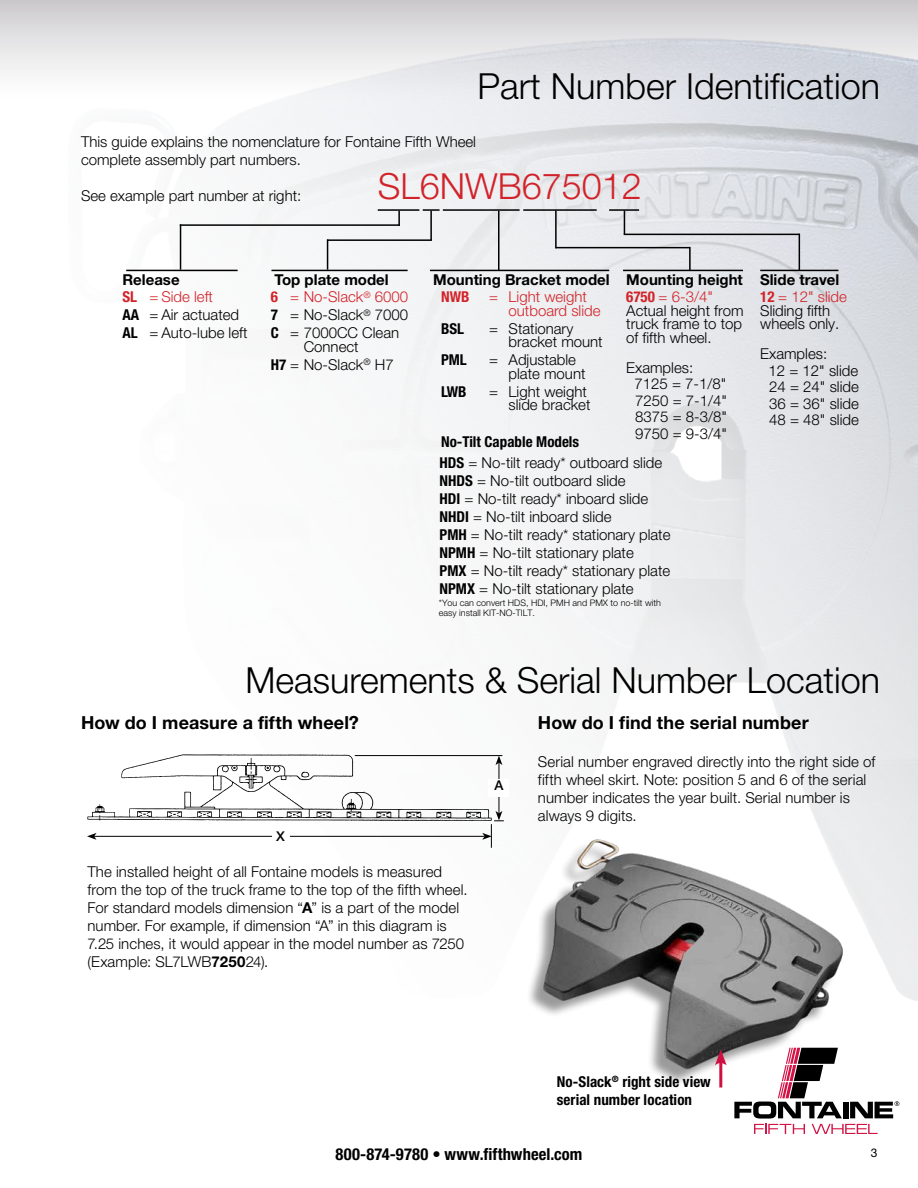
<style>
.page{position:relative;width:918px;height:1188px;background:#fff}
.page>*{position:absolute;margin:0;border:0;box-sizing:border-box;transform-origin:0 0}
.t1{font:300 36px "Helvetica Neue LT Pro";color:#000}
.t2{font:300 36px "Helvetica Neue LT Pro";color:#d2232a}
.t3{font:700 18px "Helvetica Neue LT Pro";letter-spacing:.01em;color:#000}
.t4{font:700 condensed 16.5px "Helvetica Neue LT Pro";letter-spacing:.005em;color:#000}
.t5{font:300 15px/18px "Helvetica Neue LT Pro";color:#000}
.t6{font:700 condensed 15px/18px "Helvetica Neue LT Pro";color:#000}
.t7{font:700 15px "Helvetica Neue LT Pro";color:#000}
.t8{font:300 15px/13.5px "Helvetica Neue LT Pro";color:#d2232a}
.t9{font:700 condensed 15px "Helvetica Neue LT Pro";color:#d2232a}
.t10{font:500 13.5px "Helvetica Neue LT Pro";color:#000}
.t11{font:12px "Helvetica Neue LT Pro";color:#000}
.t12{font:300 9px/10.5px "Helvetica Neue LT Pro";color:#000}
.s1{font-weight:700;font-stretch:condensed;color:#d2232a}
.s2{color:#d2232a}
.s3{font-weight:700;font-stretch:condensed}
.s4{font-weight:700}
</style>
<div class="page">
<div style="left:0;top:0;width:918px;height:108px;background:linear-gradient(to bottom,#cecccf,#fff)"></div>
<svg style="left:734px;top:1088px;width:165px;height:46px"></svg>
<img style="left:37px;top:17px;width:881px;height:984px">
<img style="left:512px;top:827px;width:343px;height:261px">
<svg style="left:398px;top:211px;width:2px;height:13px"></svg>
<hr style="left:430px;top:211px;width:2px;height:29px;background:#000">
<hr style="left:555px;top:211px;width:2px;height:37px;background:#000">
<svg style="left:624px;top:211px;width:1px;height:23px"></svg>
<hr style="left:498px;top:211px;width:2px;height:59px;background:#000">
<hr style="left:689px;top:247px;width:2px;height:23px;background:#000">
<hr style="left:799px;top:234px;width:1px;height:36px;background:#000">
<hr style="left:180px;top:224px;width:1px;height:46px;background:#000">
<hr style="left:327px;top:239px;width:1px;height:31px;background:#000">
<hr style="left:378px;top:209px;width:41px;height:2px;background:#000">
<svg style="left:423px;top:209px;width:17px;height:2px"></svg>
<hr style="left:443px;top:209px;width:77px;height:2px;background:#000">
<hr style="left:523px;top:209px;width:74px;height:2px;background:#000">
<hr style="left:609px;top:209px;width:30px;height:2px;background:#000">
<hr style="left:180px;top:224px;width:220px;height:2px;background:#000">
<hr style="left:327px;top:239px;width:105px;height:2px;background:#000">
<hr style="left:556px;top:247px;width:134px;height:1px;background:#000">
<hr style="left:624px;top:234px;width:175px;height:1px;background:#000">
<hr style="left:126px;top:270px;width:112px;height:1px;background:#000">
<hr style="left:271px;top:270px;width:137px;height:1px;background:#000">
<hr style="left:430px;top:270px;width:179px;height:1px;background:#000">
<hr style="left:623px;top:270px;width:120px;height:1px;background:#000">
<hr style="left:760px;top:270px;width:78px;height:1px;background:#000">
<hr style="left:719px;top:1060px;width:3px;height:28px;background:#ce1141">
<svg style="left:715px;top:1049px;width:12px;height:16px"></svg>
<svg style="left:87px;top:754px;width:417px;height:94px"></svg>
<div style="left:272px;top:829px;width:17px;height:16px;background:#fff"></div>
<div style="left:489px;top:779px;width:20px;height:17px;background:#fff"></div>
<h1 class="t1" style="left:477px;top:64px;width:404px">Part Number Identification</h1>
<p class="t5" style="left:81px;top:132px;width:397px">This guide explains the nomenclature for Fontaine Fifth Wheel complete assembly part numbers.</p>
<p class="t5" style="left:81px;top:186px;width:222px">See example part number at right:</p>
<h1 class="t2" style="left:378px;top:164px;width:266px">SL6NWB675012</h1>
<p class="t7" style="left:122px;top:270px;width:59px">Release</p>
<p class="t7" style="left:275px;top:270px;width:116px">Top plate model</p>
<p class="t7" style="left:433px;top:270px;width:408px">Mounting Bracket model Mounting height Slide travel</p>
<p class="t5" style="left:122px;top:288px;width:127px"><span class="s1">SL</span> <span class="s2">= Side left<br></span><span class="s3">AA</span> = Air actuated<br><span class="s3">AL</span> = Auto-lube left</p>
<p class="t5" style="left:271px;top:288px;width:139px;text-align:justify"><span class="s1">6</span> <span class="s2">= No-Slack</span><sup>®</sup> <span class="s2">6000<br></span><span class="s3">7</span> = No-Slack<sup>®</sup> 7000<br><span class="s3">C</span> = 7000CC Clean</p>
<p class="t5" style="left:271px;top:337px;width:125px;text-align:center">Connect<br><span class="s3">H7</span> = No-Slack<sup>®</sup> H7</p>
<p class="t9" style="left:441px;top:288px;width:30px">NWB</p>
<p class="t8" style="left:509px;top:290px;width:93px;text-indent:-20px">= Light weight outboard slide</p>
<p class="t6" style="left:441px;top:320px;width:25px">BSL</p>
<p class="t5" style="left:509px;top:321px;width:96px;line-height:13.5px;text-indent:-20px">= Stationary bracket mount</p>
<p class="t6" style="left:441px;top:351px;width:27px">PML</p>
<p class="t5" style="left:509px;top:353px;width:78px;line-height:13.5px;text-indent:-20px">= Adjustable plate mount</p>
<p class="t6" style="left:441px;top:383px;width:27px">LWB</p>
<p class="t5" style="left:489px;top:384px;width:103px;line-height:13.5px;text-align:right">= Light weight slide bracket</p>
<p class="t6" style="left:441px;top:433px;width:140px">No-Tilt Capable Models</p>
<p class="t5" style="left:626px;top:290px;width:119px;line-height:13.5px"><span class="s1">6750</span> <span class="s2">= 6-3/4"<br></span>Actual height from truck frame to top of fifth wheel.</p>
<p class="t5" style="left:635px;top:359px;width:94px;line-height:16.5px;text-indent:-8px">Examples:<br>7125 = 7-1/8"<br>7250 = 7-1/4"<br>8375 = 8-3/8"<br>9750 = 9-3/4"</p>
<p class="t5" style="left:440px;top:453px;width:232px"><span class="s3">HDS</span> = No-tilt ready* outboard slide <span class="s3">NHDS</span> = No-tilt outboard slide<br><span class="s3">HDI</span> = No-tilt ready* inboard slide <span class="s3">NHDI</span> = No-tilt inboard slide<br><span class="s3">PMH</span> = No-tilt ready* stationary plate <span class="s3">NPMH</span> = No-tilt stationary plate<br><span class="s3">PMX</span> = No-tilt ready* stationary plate <span class="s3">NPMX</span> = No-tilt stationary plate</p>
<p class="t12" style="left:439px;top:597px;width:224px">*You can convert HDS, HDI, PMH and PMX to no-tilt with easy install KIT-NO-TILT.</p>
<p class="t5" style="left:760px;top:290px;width:88px;line-height:13.5px"><span class="s1">12</span> <span class="s2">= 12" slide<br></span>Sliding fifth wheels only.</p>
<p class="t5" style="left:769px;top:345px;width:92px;line-height:16.5px;text-indent:-8px">Examples:<br>12 = 12" slide<br>24 = 24" slide<br>36 = 36" slide<br>48 = 48" slide</p>
<h1 class="t1" style="left:245px;top:658px;width:636px">Measurements &amp; Serial Number Location</h1>
<p class="t3" style="left:81px;top:712px;width:279px">How do I measure a fifth wheel?</p>
<p class="t3" style="left:538px;top:712px;width:272px">How do I find the serial number</p>
<p class="t5" style="left:538px;top:752px;width:339px">Serial number engraved directly into the right side of fifth wheel skirt. Note: position 5 and 6 of the serial number indicates the year built. Serial number is always 9 digits.</p>
<p class="t10" style="left:494px;top:777px;width:11px">A</p>
<p class="t10" style="left:276px;top:828px;width:10px">X</p>
<p class="t5" style="left:87px;top:862px;width:382px">The installed height of all Fontaine models is measured from the top of the truck frame to the top of the fifth wheel.<br>For standard models dimension “<span class="s4">A</span>” is a part of the model number. For example, if dimension “A” in this diagram is 7.25 inches, it would appear in the model number as 7250 (Example: SL7LWB<span class="s4">7250</span>24).</p>
<p class="t6" style="left:557px;top:1073px;width:156px">No-Slack<sup>®</sup> right side view serial number location</p>
<p class="t4" style="left:336px;top:1144px;width:248px">800-874-9780 • www.fifthwheel.com</p>
<p class="t11" style="left:871px;top:1146px;width:8px">3</p>
</div>
